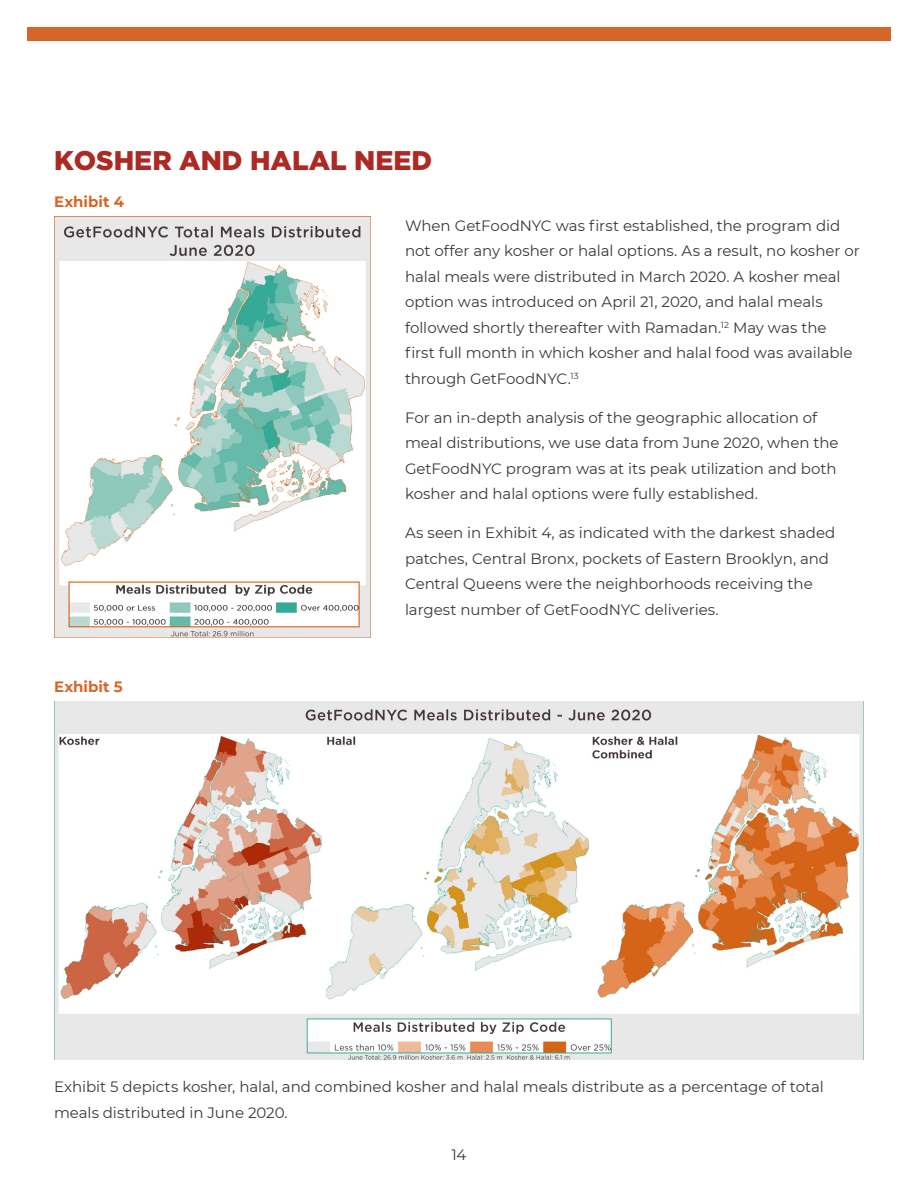
<style>
.page{position:relative;width:918px;height:1188px;background:#fff}
.page>*{position:absolute;margin:0;border:0;box-sizing:border-box;transform-origin:0 0}
.Section_Title{font:900 27px "Gotham";color:#ac2a23}
.t1{font:15px/25.5px "Montserrat";letter-spacing:-.005em;color:#383a39}
.t2{font:700 15px "Montserrat";color:#d66627}
</style>
<div class="page">
<img style="left:54px;top:701px;width:810px;height:359px">
<img style="left:54px;top:216px;width:316px;height:422px">
<div style="left:27px;top:27px;width:864px;height:13px;background:#d66627"></div>
<p class="Section_Title" style="left:54px;top:142px;width:380px">KOSHER AND HALAL NEED</p>
<p class="t2" style="left:54px;top:191px;width:72px">Exhibit 4</p>
<p class="t2" style="left:54px;top:676px;width:70px">Exhibit 5</p>
<p class="t1" style="left:405px;top:212px;width:456px">When GetFoodNYC was first established, the program did not offer any kosher or halal options. As a result, no kosher or halal meals were distributed in March 2020. A kosher meal option was introduced on April 21, 2020, and halal meals followed shortly thereafter with Ramadan.<sup>12</sup> May was the first full month in which kosher and halal food was available through GetFoodNYC.<sup>13</sup></p>
<p class="t1" style="left:405px;top:404px;width:435px">For an in-depth analysis of the geographic allocation of meal distributions, we use data from June 2020, when the GetFoodNYC program was at its peak utilization and both kosher and halal options were fully established.</p>
<p class="t1" style="left:405px;top:519px;width:432px">As seen in Exhibit 4, as indicated with the darkest shaded patches, Central Bronx, pockets of Eastern Brooklyn, and Central Queens were the neighborhoods receiving the largest number of GetFoodNYC deliveries.</p>
<p class="t1" style="left:54px;top:1073px;width:771px">Exhibit 5 depicts kosher, halal, and combined kosher and halal meals distribute as a percentage of total meals distributed in June 2020.</p>
<p class="t1" style="left:452px;top:1141px;width:16px">14</p>
</div>
